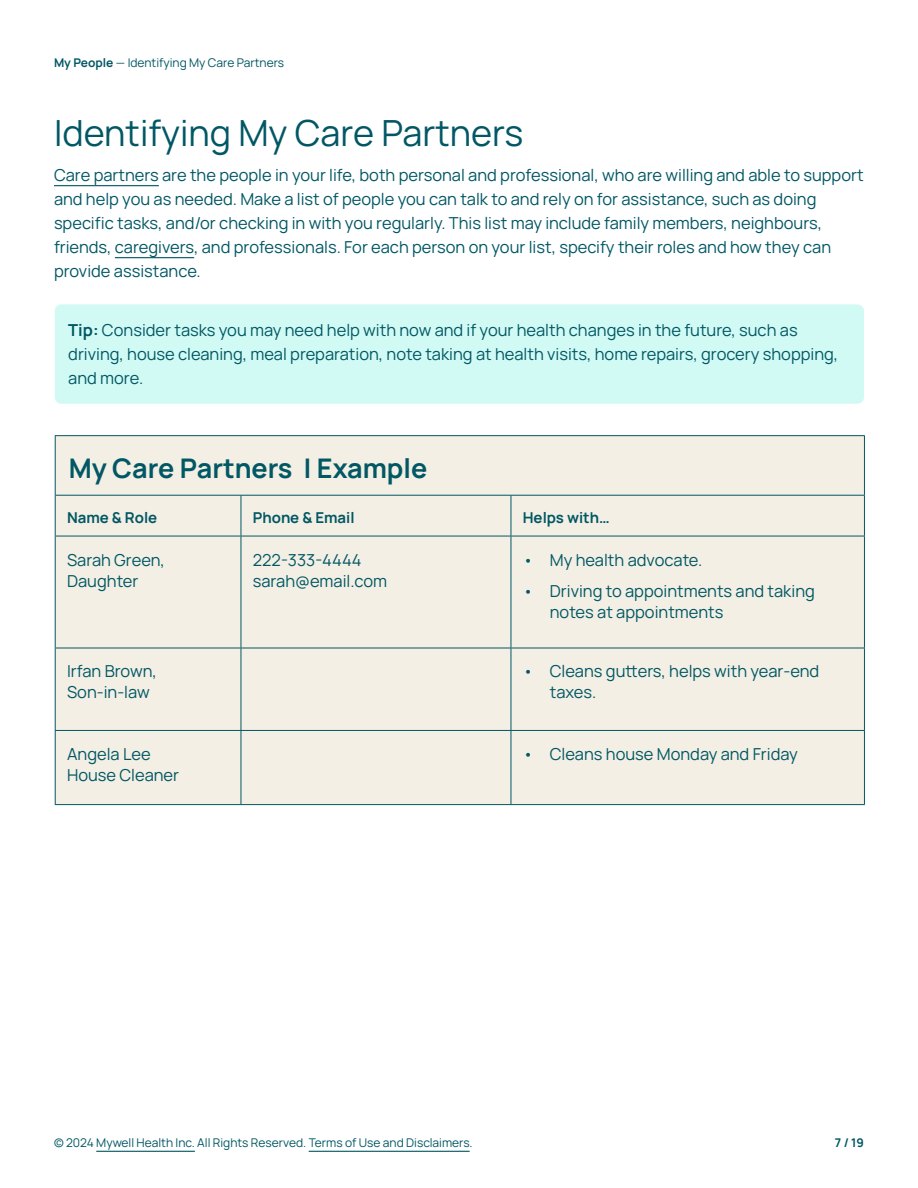
<style>
.page{position:relative;width:918px;height:1188px;background:#fff}
.page>*{position:absolute;margin:0;border:0;box-sizing:border-box;transform-origin:0 0}
.t1{font:36px "Manrope";color:#015764}
.t2{font:700 27px "Manrope";color:#015764}
.t3{font:16.5px/24px "Manrope";color:#015764}
.t4{font:700 15px "Manrope";color:#015764}
.t5{font:12px "Manrope";color:#015764}
.t6{font:700 12px "Manrope";color:#015764}
.s1{font-weight:700}
</style>
<div class="page">
<hr style="left:96px;top:1151px;width:99px;height:1px;background:#015764">
<hr style="left:309px;top:1151px;width:161px;height:1px;background:#015764">
<hr style="left:54px;top:185px;width:105px;height:1px;background:#015764">
<hr style="left:115px;top:257px;width:79px;height:1px;background:#015764">
<div style="left:55px;top:304px;width:809px;height:100px;background:#d1faf4;border-radius:6px"></div>
<div style="left:56px;top:436px;width:808px;height:368px;background:#f3efe4"></div>
<hr style="left:55px;top:436px;width:1px;height:59px;background:#015764">
<hr style="left:55px;top:496px;width:1px;height:40px;background:#015764">
<hr style="left:55px;top:648px;width:186px;height:1px;background:#015764">
<hr style="left:241px;top:648px;width:270px;height:1px;background:#015764">
<hr style="left:511px;top:648px;width:354px;height:1px;background:#015764">
<hr style="left:55px;top:730px;width:186px;height:1px;background:#015764">
<hr style="left:241px;top:730px;width:270px;height:1px;background:#015764">
<hr style="left:511px;top:730px;width:354px;height:1px;background:#015764">
<hr style="left:55px;top:804px;width:186px;height:1px;background:#015764">
<hr style="left:241px;top:804px;width:270px;height:1px;background:#015764">
<hr style="left:511px;top:804px;width:354px;height:1px;background:#015764">
<hr style="left:241px;top:496px;width:1px;height:40px;background:#015764">
<hr style="left:511px;top:496px;width:1px;height:40px;background:#015764">
<hr style="left:864px;top:496px;width:1px;height:40px;background:#015764">
<hr style="left:55px;top:536px;width:1px;height:112px;background:#015764">
<hr style="left:241px;top:536px;width:1px;height:112px;background:#015764">
<hr style="left:511px;top:536px;width:1px;height:112px;background:#015764">
<hr style="left:864px;top:536px;width:1px;height:112px;background:#015764">
<hr style="left:55px;top:648px;width:1px;height:82px;background:#015764">
<hr style="left:241px;top:648px;width:1px;height:82px;background:#015764">
<hr style="left:511px;top:648px;width:1px;height:82px;background:#015764">
<hr style="left:864px;top:648px;width:1px;height:82px;background:#015764">
<hr style="left:55px;top:731px;width:1px;height:73px;background:#015764">
<hr style="left:241px;top:731px;width:1px;height:73px;background:#015764">
<hr style="left:511px;top:731px;width:1px;height:73px;background:#015764">
<hr style="left:864px;top:731px;width:1px;height:73px;background:#015764">
<hr style="left:55px;top:435px;width:186px;height:1px;background:#015764">
<hr style="left:241px;top:435px;width:270px;height:1px;background:#015764">
<hr style="left:511px;top:435px;width:354px;height:1px;background:#015764">
<hr style="left:864px;top:436px;width:1px;height:59px;background:#015764">
<hr style="left:55px;top:495px;width:186px;height:1px;background:#015764">
<hr style="left:241px;top:495px;width:270px;height:1px;background:#015764">
<hr style="left:511px;top:495px;width:354px;height:1px;background:#015764">
<hr style="left:55px;top:536px;width:186px;height:1px;background:#015764">
<hr style="left:241px;top:536px;width:270px;height:1px;background:#015764">
<hr style="left:511px;top:536px;width:354px;height:1px;background:#015764">
<p class="t5" style="left:54px;top:54px;width:232px"><span class="s1">My People</span> — Identifying My Care Partners</p>
<h1 class="t1" style="left:54px;top:108px;width:471px">Identifying My Care Partners</h1>
<p class="t3" style="left:54px;top:162px;width:811px">Care partners are the people in your life, both personal and professional, who are willing and able to support and help you as needed. Make a list of people you can talk to and rely on for assistance, such as doing specific tasks, and/or checking in with you regularly. This list may include family members, neighbours, friends, caregivers, and professionals. For each person on your list, specify their roles and how they can provide assistance.</p>
<p class="t3" style="left:68px;top:317px;width:772px"><span class="s1">Tip:</span> Consider tasks you may need help with now and if your health changes in the future, such as driving, house cleaning, meal preparation, note taking at health visits, home repairs, grocery shopping, and more.</p>
<h2 class="t2" style="left:69px;top:449px;width:360px">My Care Partners | Example</h2>
<p class="t4" style="left:67px;top:507px;width:92px">Name &amp; Role</p>
<p class="t4" style="left:253px;top:507px;width:103px">Phone &amp; Email</p>
<p class="t4" style="left:523px;top:507px;width:88px">Helps with…</p>
<p class="t3" style="left:67px;top:548px;width:99px;line-height:21px">Sarah Green,<br>Daughter</p>
<p class="t3" style="left:253px;top:548px;width:136px;line-height:21px">222-333-4444 sarah@email.com</p>
<p class="t3" style="left:523px;top:547px;width:181px">• My health advocate.</p>
<p class="t3" style="left:550px;top:580px;width:267px;line-height:21px;text-indent:-27px">• Driving to appointments and taking notes at appointments</p>
<p class="t3" style="left:67px;top:660px;width:91px;line-height:21px">Irfan Brown,<br>Son-in-law</p>
<p class="t3" style="left:550px;top:660px;width:271px;line-height:21px;text-indent:-27px">• Cleans gutters, helps with year-end taxes.</p>
<p class="t3" style="left:67px;top:743px;width:114px;line-height:21px">Angela Lee<br>House Cleaner</p>
<p class="t3" style="left:523px;top:741px;width:277px">• Cleans house Monday and Friday</p>
<p class="t5" style="left:54px;top:1134px;width:420px">© 2024 Mywell Health Inc. All Rights Reserved. Terms of Use and Disclaimers.</p>
<p class="t6" style="left:835px;top:1134px;width:31px">7 / 19</p>
</div>
